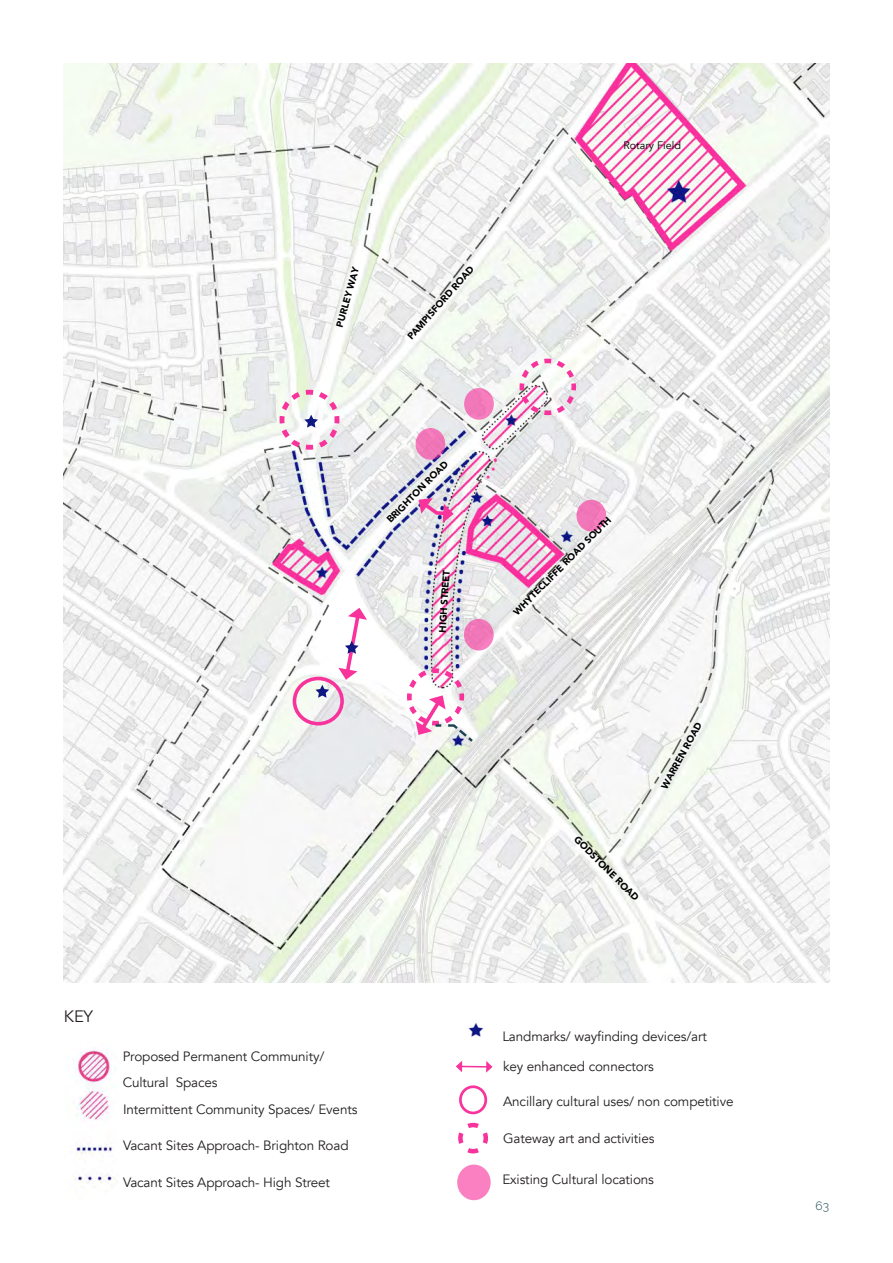
<style>
.page{position:relative;width:893px;height:1263px;background:#fff}
.page>*{position:absolute;margin:0;border:0;box-sizing:border-box;transform-origin:0 0}
.t1{font:16.5px "Avenir";color:#231f20}
.t2{font:13.5px "Avenir";letter-spacing:-.01em;color:#231f20}
.t3{font:300 12px "Raleway";color:#1b4451}
.McGC_A4_Body_Text_5{font:10.8px "Avenir";color:#000}
.McGC_A4_Body_Text_5-2{font:900 9.6px "Avenir";color:#000}
</style>
<div class="page">
<img style="left:64px;top:64px;width:765px;height:918px">
<img style="left:75px;top:1050px;width:41px;height:133px">
<div style="left:464px;top:619px;width:30px;height:31px;background:#f177b9;border-radius:50%"></div>
<div style="left:416px;top:428px;width:29px;height:32px;background:#f076b7;border-radius:50%"></div>
<div style="left:293px;top:677px;width:51px;height:48px;border:4px solid #f8339c;border-radius:50%"></div>
<svg style="left:277px;top:387px;width:65px;height:65px"></svg>
<svg style="left:517px;top:356px;width:61px;height:62px"></svg>
<div style="left:464px;top:388px;width:30px;height:32px;background:#f178ba;border-radius:50%"></div>
<div style="left:576px;top:500px;width:30px;height:31px;background:#f177b9;border-radius:50%"></div>
<svg style="left:315px;top:569px;width:160px;height:175px"></svg>
<svg style="left:419px;top:498px;width:35px;height:25px"></svg>
<img style="left:459px;top:1023px;width:34px;height:79px">
<svg style="left:456px;top:1061px;width:36px;height:12px"></svg>
<div style="left:459px;top:1085px;width:28px;height:29px;border:3px solid #f8339c;border-radius:50%"></div>
<svg style="left:458px;top:1122px;width:30px;height:32px"></svg>
<div style="left:457px;top:1164px;width:34px;height:36px;background:#fa80c1;border-radius:50%"></div>
<p class="McGC_A4_Body_Text_5-2" style="left:331px;top:324px;width:63px;rotate:-74deg">PURLEY WAY</p>
<p class="McGC_A4_Body_Text_5-2" style="left:403px;top:332px;width:96px;rotate:-48deg">PAMPISFORD ROAD</p>
<p class="McGC_A4_Body_Text_5" style="left:623px;top:139px;width:59px">Rotary Field</p>
<p class="McGC_A4_Body_Text_5-2" style="left:382px;top:515px;width:84px;rotate:-45deg">BRIGHTON ROAD</p>
<p class="McGC_A4_Body_Text_5-2" style="left:434px;top:632px;width:64px;rotate:-86deg">HIGH STREET</p>
<p class="t1" style="left:64px;top:1006px;width:31px">KEY</p>
<p class="t2" style="left:123px;top:1048px;width:203px">Proposed Permanent Community/</p>
<p class="t2" style="left:123px;top:1074px;width:96px">Cultural Spaces</p>
<p class="t2" style="left:123px;top:1102px;width:236px">Intermittent Community Spaces/ Events</p>
<p class="t2" style="left:123px;top:1137px;width:227px">Vacant Sites Approach- Brighton Road</p>
<p class="t2" style="left:123px;top:1174px;width:209px">Vacant Sites Approach- High Street</p>
<p class="McGC_A4_Body_Text_5-2" style="left:509px;top:607px;width:136px;rotate:-45deg">WHYTECLIFFE ROAD SOUTH</p>
<p class="McGC_A4_Body_Text_5-2" style="left:582px;top:831px;width:89px;rotate:45deg">GODSTONE ROAD</p>
<p class="McGC_A4_Body_Text_5-2" style="left:656px;top:784px;width:76px;rotate:-61deg">WARREN ROAD</p>
<p class="t2" style="left:502px;top:1028px;width:206px">Landmarks/ wayfinding devices/art</p>
<p class="t2" style="left:503px;top:1059px;width:152px">key enhanced connectors</p>
<p class="t2" style="left:503px;top:1094px;width:232px">Ancillary cultural uses/ non competitive</p>
<p class="t2" style="left:503px;top:1130px;width:153px">Gateway art and activities</p>
<p class="t2" style="left:502px;top:1172px;width:153px">Existing Cultural locations</p>
<p class="t3" style="left:816px;top:1199px;width:15px">63</p>
</div>
